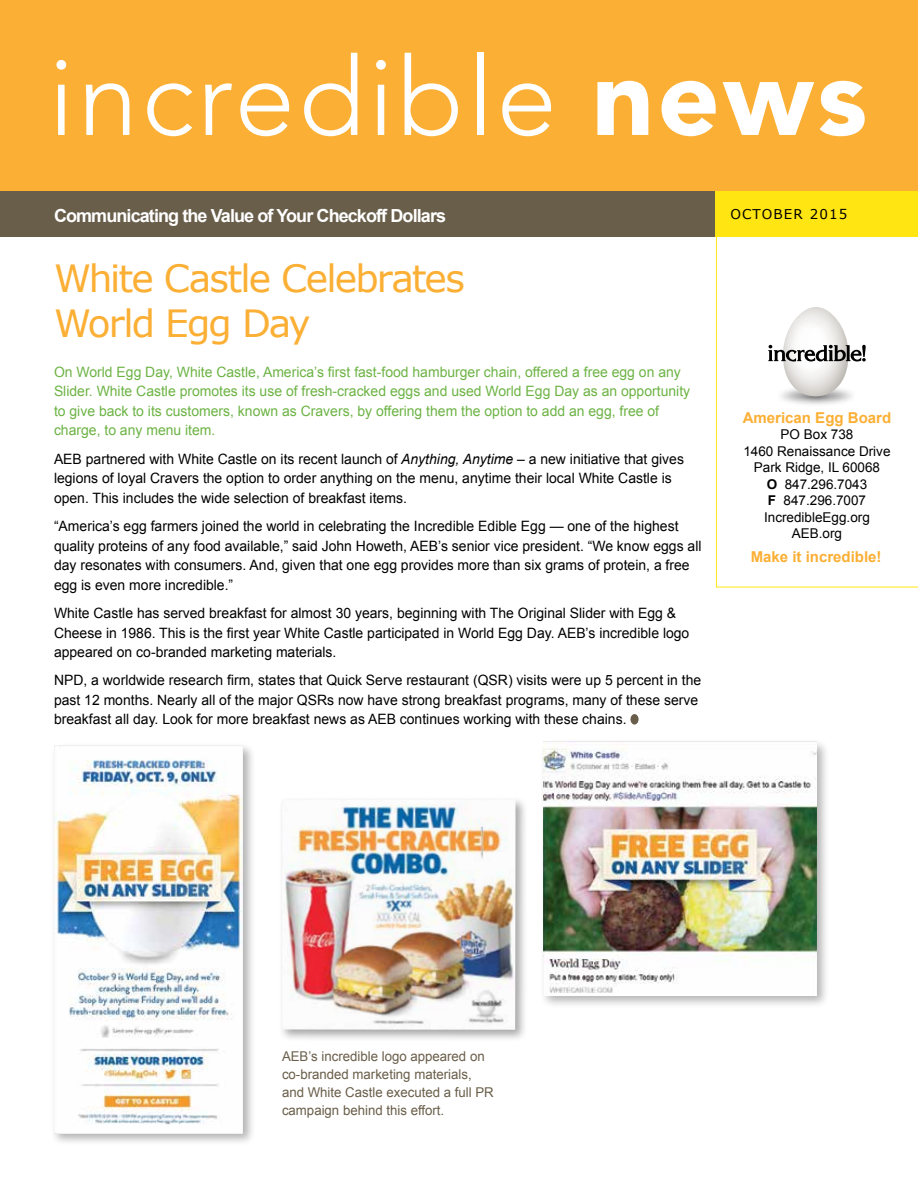
<style>
.page{position:relative;width:918px;height:1188px;background:#fff}
.page>*{position:absolute;margin:0;border:0;box-sizing:border-box;transform-origin:0 0}
.t1{font:300 108.75px "Avenir LT Std";letter-spacing:.03em;color:#fff}
.t2{font:37.5px/45px "Verdana";letter-spacing:-.05em;color:#fbaf34}
.t3{font:700 18px "Arial";letter-spacing:-.05em;color:#fff}
.t4{font:700 15px "Arial";color:#fbaf34}
.t5{font:14.25px/19.5px "Arial";color:#000}
.t6{font:14.25px/19.5px "Arial";color:#6cb344}
.t7{font:13.5px/18px "Arial";color:#695e4a}
.t8{font:13.5px/16.5px "Arial";color:#000;text-align:center}
.t9{font:13.5px "Verdana";letter-spacing:.08em;color:#000}
.s1{font-weight:900}
.s2{font-style:italic}
.s3{font-weight:700}
</style>
<div class="page">
<div style="left:540px;top:738px;width:290px;height:271px;background:#000;opacity:.3"></div>
<img style="left:543px;top:742px;width:274px;height:253px">
<div style="left:279px;top:796px;width:250px;height:247px;background:#000;opacity:.35"></div>
<img style="left:282px;top:799px;width:234px;height:231px">
<div style="left:0;top:0;width:918px;height:192px;background:#fbaf34"></div>
<div style="left:0;top:192px;width:723px;height:45px;background:#695e4a"></div>
<svg style="left:716px;top:192px;width:202px;height:396px"></svg>
<svg style="left:630px;top:714px;width:9px;height:11px"></svg>
<img style="left:769px;top:396px;width:94px;height:13px">
<img style="left:791px;top:396px;width:50px;height:10px">
<svg style="left:768px;top:307px;width:98px;height:89px"></svg>
<div style="left:51px;top:742px;width:205px;height:405px;background:#000;opacity:.3"></div>
<img style="left:54px;top:745px;width:189px;height:388px">
<h1 class="t1" style="left:48px;top:34px;width:821px">incredible <span class="s1">news</span></h1>
<p class="t3" style="left:54px;top:203px;width:394px">Communicating the Value of Your Checkoff Dollars</p>
<h2 class="t2" style="left:54px;top:256px;width:413px">White Castle Celebrates<br>World Egg Day</h2>
<p class="t6" style="left:54px;top:362px;width:638px">On World Egg Day, White Castle, America’s first fast-food hamburger chain, offered a free egg on any Slider. White Castle promotes its use of fresh-cracked eggs and used World Egg Day as an opportunity to give back to its customers, known as Cravers, by offering them the option to add an egg, free of charge, to any menu item.</p>
<p class="t5" style="left:54px;top:449px;width:632px">AEB partnered with White Castle on its recent launch of <span class="s2">Anything, Anytime</span> – a new initiative that gives legions of loyal Cravers the option to order anything on the menu, anytime their local White Castle is open. This includes the wide selection of breakfast items.</p>
<p class="t5" style="left:54px;top:516px;width:649px">“America’s egg farmers joined the world in celebrating the Incredible Edible Egg — one of the highest quality proteins of any food available,” said John Howeth, AEB’s senior vice president. “We know eggs all day resonates with consumers. And, given that one egg provides more than six grams of protein, a free egg is even more incredible.”</p>
<p class="t5" style="left:54px;top:603px;width:637px">White Castle has served breakfast for almost 30 years, beginning with The Original Slider with Egg &amp;<br>Cheese in 1986. This is the first year White Castle participated in World Egg Day. AEB’s incredible logo appeared on co-branded marketing materials.</p>
<p class="t5" style="left:54px;top:671px;width:649px">NPD, a worldwide research firm, states that Quick Serve restaurant (QSR) visits were up 5 percent in the past 12 months. Nearly all of the major QSRs now have strong breakfast programs, many of these serve breakfast all day. Look for more breakfast news as AEB continues working with these chains.</p>
<p class="t9" style="left:730px;top:205px;width:118px">OCTOBER 2015</p>
<p class="t4" style="left:743px;top:408px;width:150px">American Egg Board</p>
<p class="t8" style="left:743px;top:427px;width:149px">PO Box 738<br>1460 Renaissance Drive<br>Park Ridge, IL 60068<br><span class="s3">O</span> 847.296.7043<br><span class="s3">F</span> 847.296.7007<br>IncredibleEgg.org<br>AEB.org</p>
<p class="t4" style="left:751px;top:547px;width:132px">Make it incredible!</p>
<p class="t7" style="left:282px;top:1047px;width:213px">AEB’s incredible logo appeared on co-branded marketing materials, and White Castle executed a full PR campaign behind this effort.</p>
</div>
